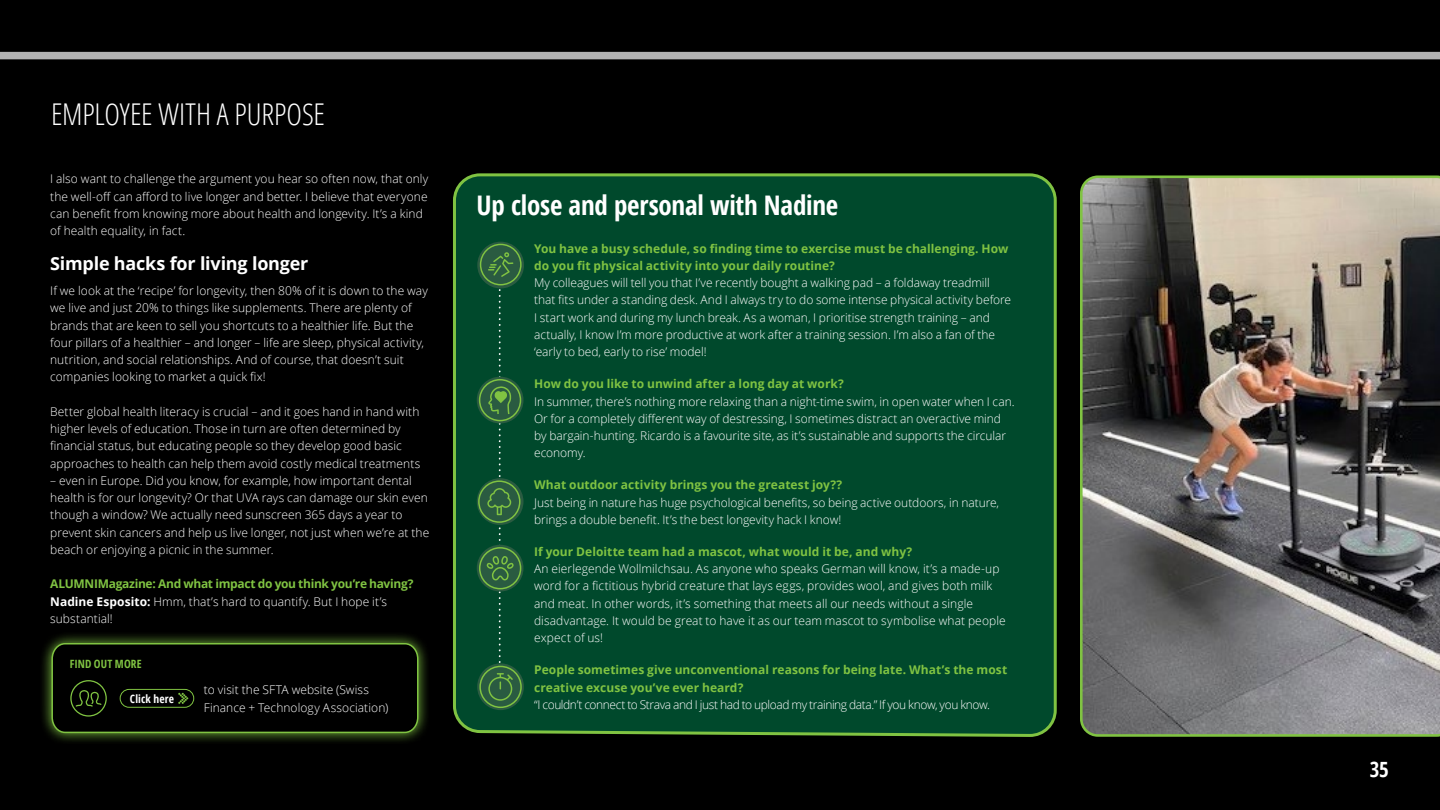
<style>
.page{position:relative;width:1440px;height:810px;background:#000}
.page>*{position:absolute;margin:0;border:0;box-sizing:border-box;transform-origin:0 0}
.t1{font:300 condensed 30px "Open Sans";letter-spacing:-.005em;color:#fff}
.t2{font:700 condensed 27px "Open Sans";letter-spacing:-.01em;color:#fff}
.t3{font:700 condensed 21px "Open Sans";color:#fff}
.t4{font:700 18px "Open Sans";letter-spacing:-.01em;color:#fff}
.t5{font:300 12px/17.2px "Open Sans";letter-spacing:.005em;color:#fff}
.t6{font:700 12px/17.2px "Open Sans";letter-spacing:.005em;color:#80c342}
.t7{font:700 12px/17.2px "Open Sans";letter-spacing:-.025em;color:#80c342}
.t8{font:300 12px "Open Sans";letter-spacing:-.035em;color:#fff}
.t9{font:700 condensed 11.4px "Open Sans";letter-spacing:.01em;color:#80c342}
.t10{font:700 condensed 11.4px "Open Sans";letter-spacing:.01em;color:#fff}
.s1{color:#fff}
.s2{font-weight:300;color:#fff}
</style>
<div class="page">
<div style="left:0;top:52px;width:1440px;height:7px;background:#b3b3b3"></div>
<svg style="left:42px;top:634px;width:385px;height:108px"></svg>
<svg style="left:51px;top:642px;width:368px;height:92px"></svg>
<div style="left:453px;top:173px;width:604px;height:564px;background:#00492c"></div>
<svg style="left:477px;top:242px;width:47px;height:46px"></svg>
<div style="left:477px;top:663px;width:47px;height:47px;background:#2a5b41;border-radius:50%"></div>
<svg style="left:478px;top:244px;width:44px;height:464px;background:#1a5a35"></svg>
<svg style="left:1080px;top:175px;width:360px;height:562px;background:#74726a"></svg>
<h1 class="t1" style="left:51px;top:94px;width:276px">EMPLOYEE WITH A PURPOSE</h1>
<p class="t5" style="left:50px;top:170px;width:380px">I also want to challenge the argument you hear so often now, that only the well-off can afford to live longer and better. I believe that everyone can benefit from knowing more about health and longevity. It’s a kind of health equality, in fact.</p>
<h3 class="t4" style="left:50px;top:251px;width:260px">Simple hacks for living longer</h3>
<p class="t5" style="left:50px;top:282px;width:379px">If we look at the ‘recipe’ for longevity, then 80% of it is down to the way we live and just 20% to things like supplements. There are plenty of brands that are keen to sell you shortcuts to a healthier life. But the four pillars of a healthier – and longer – life are sleep, physical activity, nutrition, and social relationships. And of course, that doesn’t suit companies looking to market a quick fix!</p>
<p class="t5" style="left:50px;top:403px;width:372px">Better global health literacy is crucial – and it goes hand in hand with higher levels of education. Those in turn are often determined by financial status, but educating people so they develop good basic approaches to health can help them avoid costly medical treatments</p>
<p class="t5" style="left:50px;top:472px;width:381px">– even in Europe. Did you know, for example, how important dental health is for our longevity? Or that UVA rays can damage our skin even though a window? We actually need sunscreen 365 days a year to prevent skin cancers and help us live longer, not just when we’re at the beach or enjoying a picnic in the summer.</p>
<p class="t7" style="left:50px;top:575px;width:365px">ALUMNIMagazine: And what impact do you think you’re having?<br><span class="s1">Nadine Esposito:</span> <span class="s2">Hmm, that’s hard to quantify. But I hope it’s substantial!</span></p>
<p class="t9" style="left:70px;top:656px;width:74px">FIND OUT MORE</p>
<p class="t10" style="left:130px;top:691px;width:46px">Click here</p>
<p class="t5" style="left:204px;top:681px;width:186px">to visit the SFTA website (Swiss<br>Finance + Technology Association)</p>
<h2 class="t2" style="left:477px;top:186px;width:363px">Up close and personal with Nadine</h2>
<p class="t6" style="left:534px;top:239px;width:476px">You have a busy schedule, so finding time to exercise must be challenging. How do you fit physical activity into your daily routine?</p>
<p class="t5" style="left:534px;top:274px;width:479px">My colleagues will tell you that I’ve recently bought a walking pad – a foldaway treadmill that fits under a standing desk. And I always try to do some intense physical activity before I start work and during my lunch break. As a woman, I prioritise strength training – and actually, I know I’m more productive at work after a training session. I’m also a fan of the ‘early to bed, early to rise’ model!</p>
<p class="t6" style="left:534px;top:375px;width:311px">How do you like to unwind after a long day at work?</p>
<p class="t5" style="left:534px;top:392px;width:482px">In summer, there’s nothing more relaxing than a night-time swim, in open water when I can.<br>Or for a completely different way of destressing, I sometimes distract an overactive mind by bargain-hunting. Ricardo is a favourite site, as it’s sustainable and supports the circular economy.</p>
<p class="t6" style="left:534px;top:476px;width:310px">What outdoor activity brings you the greatest joy??</p>
<p class="t5" style="left:534px;top:493px;width:467px">Just being in nature has huge psychological benefits, so being active outdoors, in nature, brings a double benefit. It’s the best longevity hack I know!</p>
<p class="t6" style="left:534px;top:543px;width:380px">If your Deloitte team had a mascot, what would it be, and why?</p>
<p class="t5" style="left:534px;top:560px;width:473px">An eierlegende Wollmilchsau. As anyone who speaks German will know, it’s a made-up word for a fictitious hybrid creature that lays eggs, provides wool, and gives both milk and meat. In other words, it’s something that meets all our needs without a single disadvantage. It would be great to have it as our team mascot to symbolise what people expect of us!</p>
<p class="t6" style="left:534px;top:661px;width:475px">People sometimes give unconventional reasons for being late. What’s the most creative excuse you’ve ever heard?</p>
<p class="t8" style="left:534px;top:696px;width:457px">“I couldn’t connect to Strava and I just had to upload my training data.” If you know, you know.</p>
<h3 class="t3" style="left:1370px;top:754px;width:21px">35</h3>
</div>
